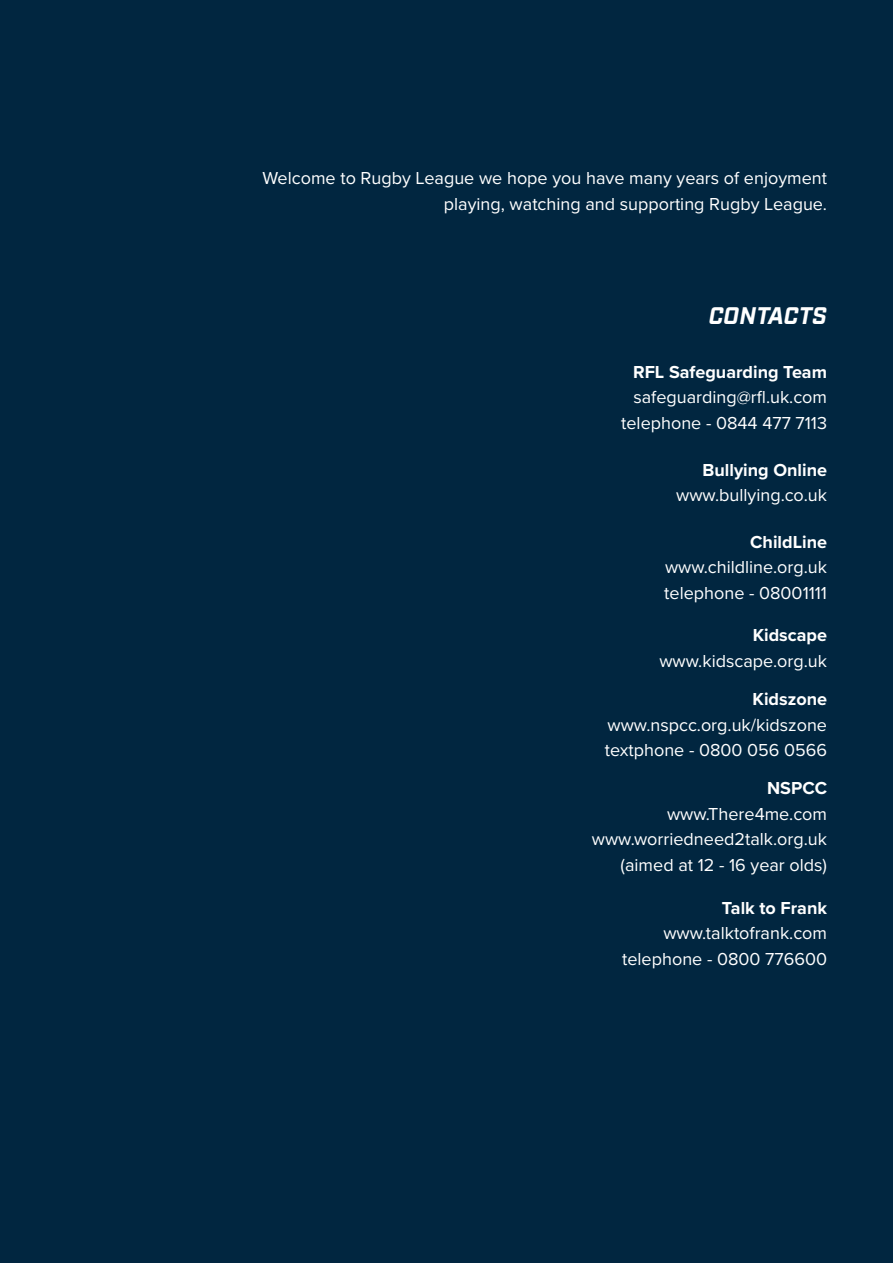
<style>
.page{position:relative;width:893px;height:1263px;background:#012640}
.page>*{position:absolute;margin:0;border:0;box-sizing:border-box;transform-origin:0 0}
.t1{font:italic 700 24px "Industry";color:#fff}
.t2{font:18px/25.5px "Proxima Nova";color:#fff;text-align:right}
.t3{font:700 18px "Proxima Nova";color:#fff}
</style>
<div class="page">
<p class="t2" style="left:262px;top:165px;width:566px">Welcome to Rugby League we hope you have many years of enjoyment playing, watching and supporting Rugby League.</p>
<h1 class="t1" style="left:709px;top:301px;width:120px">CONTACTS</h1>
<p class="t3" style="left:633px;top:358px;width:195px">RFL Safeguarding Team</p>
<p class="t2" style="left:621px;top:384px;width:207px">safeguarding@rfl.uk.com telephone - 0844 477 7113</p>
<p class="t3" style="left:703px;top:456px;width:126px">Bullying Online</p>
<p class="t2" style="left:676px;top:482px;width:152px">www.bullying.co.uk</p>
<p class="t3" style="left:750px;top:528px;width:78px">ChildLine</p>
<p class="t2" style="left:664px;top:554px;width:164px;text-align:left">www.childline.org.uk telephone - 08001111</p>
<p class="t3" style="left:753px;top:622px;width:76px">Kidscape</p>
<p class="t2" style="left:659px;top:647px;width:169px">www.kidscape.org.uk</p>
<p class="t3" style="left:753px;top:686px;width:76px">Kidszone</p>
<p class="t2" style="left:605px;top:711px;width:224px;text-align:left">www.nspcc.org.uk/kidszone textphone - 0800 056 0566</p>
<p class="t3" style="left:767px;top:775px;width:61px">NSPCC</p>
<p class="t2" style="left:592px;top:800px;width:237px">www.There4me.com www.worriedneed2talk.org.uk (aimed at 12 - 16 year olds)</p>
<p class="t3" style="left:722px;top:894px;width:107px">Talk to Frank</p>
<p class="t2" style="left:622px;top:919px;width:206px">www.talktofrank.com telephone - 0800 776600</p>
</div>
